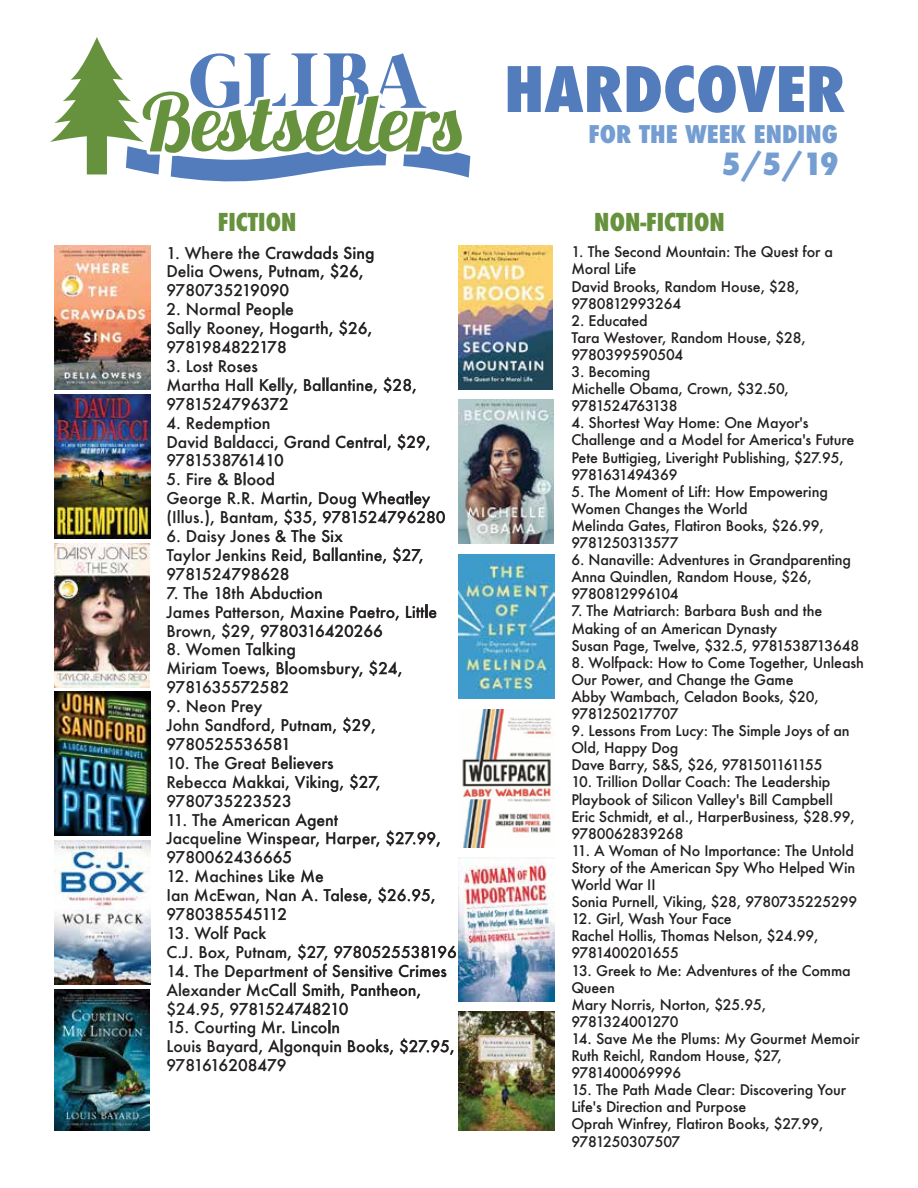
<style>
.page{position:relative;width:918px;height:1188px;background:#fff}
.page>*{position:absolute;margin:0;border:0;box-sizing:border-box;transform-origin:0 0}
.t1{font:800 condensed 60.9px "Futura";color:#537cbd;scale:1.08 1}
.t2{font:800 condensed 29.7px "Futura";color:#749dd2;scale:1.08 1}
.t3{font:800 condensed 24px "Futura";color:#67923d}
.t4{font:800 condensed 23.7px "Futura";color:#749dd2;scale:1.08 1}
.t5{font:500 15.75px/18.9px "Futura";color:#231f20}
.t6{font:500 14.25px/17.1px "Futura";letter-spacing:-.01em;color:#231f20}
</style>
<div class="page">
<svg style="left:177px;top:246px;width:196px;height:107px"></svg>
<svg style="left:187px;top:360px;width:26px;height:12px"></svg>
<svg style="left:219px;top:360px;width:38px;height:12px"></svg>
<svg style="left:304px;top:378px;width:73px;height:16px"></svg>
<svg style="left:384px;top:377px;width:32px;height:17px"></svg>
<svg style="left:177px;top:378px;width:120px;height:32px"></svg>
<svg style="left:177px;top:416px;width:268px;height:164px"></svg>
<svg style="left:184px;top:586px;width:24px;height:13px"></svg>
<svg style="left:216px;top:586px;width:28px;height:13px"></svg>
<svg style="left:250px;top:586px;width:72px;height:13px"></svg>
<svg style="left:177px;top:605px;width:259px;height:145px"></svg>
<svg style="left:177px;top:757px;width:11px;height:12px"></svg>
<svg style="left:195px;top:756px;width:24px;height:13px"></svg>
<svg style="left:225px;top:757px;width:41px;height:12px"></svg>
<svg style="left:272px;top:756px;width:61px;height:13px"></svg>
<svg style="left:350px;top:774px;width:30px;height:17px"></svg>
<svg style="left:177px;top:775px;width:166px;height:32px"></svg>
<svg style="left:177px;top:813px;width:263px;height:107px"></svg>
<svg style="left:177px;top:926px;width:279px;height:146px"></svg>
<img style="left:55px;top:246px;width:95px;height:144px">
<img style="left:55px;top:394px;width:95px;height:144px">
<img style="left:55px;top:543px;width:94px;height:144px">
<img style="left:55px;top:692px;width:95px;height:144px">
<img style="left:55px;top:841px;width:95px;height:144px">
<img style="left:55px;top:989px;width:95px;height:141px">
<img style="left:459px;top:246px;width:94px;height:144px">
<img style="left:459px;top:400px;width:95px;height:144px">
<img style="left:459px;top:554px;width:96px;height:145px">
<img style="left:462px;top:709px;width:91px;height:138px">
<img style="left:459px;top:858px;width:95px;height:144px">
<img style="left:459px;top:1012px;width:96px;height:118px">
<svg style="left:50px;top:37px;width:420px;height:145px"></svg>
<h1 class="t1" style="left:504px;top:48px;width:318px">HARDCOVER</h1>
<h2 class="t2" style="left:722px;top:144px;width:110px">5/5/19</h2>
<h3 class="t4" style="left:589px;top:118px;width:232px">FOR THE WEEK ENDING</h3>
<h3 class="t3" style="left:218px;top:206px;width:80px">FICTION</h3>
<h3 class="t3" style="left:594px;top:206px;width:132px">NON-FICTION</h3>
<p class="t5" style="left:166px;top:243px;width:210px">1. Where the Crawdads Sing<br>Delia Owens, Putnam, $26,<br>9780735219090</p>
<p class="t5" style="left:166px;top:300px;width:208px">2. Normal People<br>Sally Rooney, Hogarth, $26,<br>9781984822178</p>
<p class="t5" style="left:166px;top:356px;width:252px">3. Lost Roses<br>Martha Hall Kelly, Ballantine, $28,<br>9781524796372</p>
<p class="t5" style="left:166px;top:413px;width:266px">4. Redemption<br>David Baldacci, Grand Central, $29,<br>9781538761410</p>
<p class="t5" style="left:166px;top:470px;width:281px">5. Fire &amp; Blood<br>George R.R. Martin, Doug Wheatley (Illus.), Bantam, $35, 9781524796280</p>
<p class="t5" style="left:166px;top:527px;width:259px">6. Daisy Jones &amp; The Six<br>Taylor Jenkins Reid, Ballantine, $27,<br>9781524798628</p>
<p class="t5" style="left:166px;top:583px;width:272px">7. The 18th Abduction<br>James Patterson, Maxine Paetro, Little<br>Brown, $29, 9780316420266</p>
<p class="t5" style="left:166px;top:640px;width:238px">8. Women Talking<br>Miriam Toews, Bloomsbury, $24,<br>9781635572582</p>
<p class="t5" style="left:166px;top:697px;width:211px">9. Neon Prey<br>John Sandford, Putnam, $29,<br>9780525536581</p>
<p class="t5" style="left:166px;top:753px;width:216px">10. The Great Believers<br>Rebecca Makkai, Viking, $27,<br>9780735223523</p>
<p class="t5" style="left:166px;top:810px;width:276px">11. The American Agent<br>Jacqueline Winspear, Harper, $27.99,<br>9780062436665</p>
<p class="t5" style="left:166px;top:867px;width:271px">12. Machines Like Me<br>Ian McEwan, Nan A. Talese, $26.95,<br>9780385545112</p>
<p class="t5" style="left:166px;top:923px;width:292px">13. Wolf Pack<br>C.J. Box, Putnam, $27, 9780525538196</p>
<p class="t5" style="left:166px;top:961px;width:282px">14. The Department of Sensitive Crimes<br>Alexander McCall Smith, Pantheon, $24.95, 9781524748210</p>
<p class="t5" style="left:166px;top:1018px;width:290px">15. Courting Mr. Lincoln<br>Louis Bayard, Algonquin Books, $27.95,<br>9781616208479</p>
<p class="t6" style="left:571px;top:243px;width:263px">1. The Second Mountain: The Quest for a<br>Moral Life<br>David Brooks, Random House, $28,<br>9780812993264</p>
<p class="t6" style="left:571px;top:312px;width:236px">2. Educated<br>Tara Westover, Random House, $28,<br>9780399590504</p>
<p class="t6" style="left:571px;top:363px;width:219px">3. Becoming<br>Michelle Obama, Crown, $32.50,<br>9781524763138</p>
<p class="t6" style="left:571px;top:414px;width:284px">4. Shortest Way Home: One Mayor's Challenge and a Model for America's Future Pete Buttigieg, Liveright Publishing, $27.95, 9781631494369</p>
<p class="t6" style="left:571px;top:483px;width:258px">5. The Moment of Lift: How Empowering<br>Women Changes the World<br>Melinda Gates, Flatiron Books, $26.99,<br>9781250313577</p>
<p class="t6" style="left:571px;top:551px;width:281px">6. Nanaville: Adventures in Grandparenting<br>Anna Quindlen, Random House, $26,<br>9780812996104</p>
<p class="t6" style="left:571px;top:602px;width:289px">7. The Matriarch: Barbara Bush and the<br>Making of an American Dynasty<br>Susan Page, Twelve, $32.5, 9781538713648</p>
<p class="t6" style="left:571px;top:654px;width:294px">8. Wolfpack: How to Come Together, Unleash<br>Our Power, and Change the Game<br>Abby Wambach, Celadon Books, $20,<br>9781250217707</p>
<p class="t6" style="left:571px;top:722px;width:280px">9. Lessons From Lucy: The Simple Joys of an<br>Old, Happy Dog<br>Dave Barry, S&amp;S, $26, 9781501161155</p>
<p class="t6" style="left:571px;top:773px;width:285px">10. Trillion Dollar Coach: The Leadership Playbook of Silicon Valley's Bill Campbell Eric Schmidt, et al., HarperBusiness, $28.99, 9780062839268</p>
<p class="t6" style="left:571px;top:842px;width:287px">11. A Woman of No Importance: The Untold Story of the American Spy Who Helped Win World War II<br>Sonia Purnell, Viking, $28, 9780735225299</p>
<p class="t6" style="left:571px;top:910px;width:249px">12. Girl, Wash Your Face<br>Rachel Hollis, Thomas Nelson, $24.99,<br>9781400201655</p>
<p class="t6" style="left:571px;top:962px;width:281px">13. Greek to Me: Adventures of the Comma<br>Queen<br>Mary Norris, Norton, $25.95,<br>9781324001270</p>
<p class="t6" style="left:571px;top:1030px;width:290px">14. Save Me the Plums: My Gourmet Memoir<br>Ruth Reichl, Random House, $27,<br>9781400069996</p>
<p class="t6" style="left:571px;top:1081px;width:276px">15. The Path Made Clear: Discovering Your<br>Life's Direction and Purpose<br>Oprah Winfrey, Flatiron Books, $27.99,<br>9781250307507</p>
</div>
